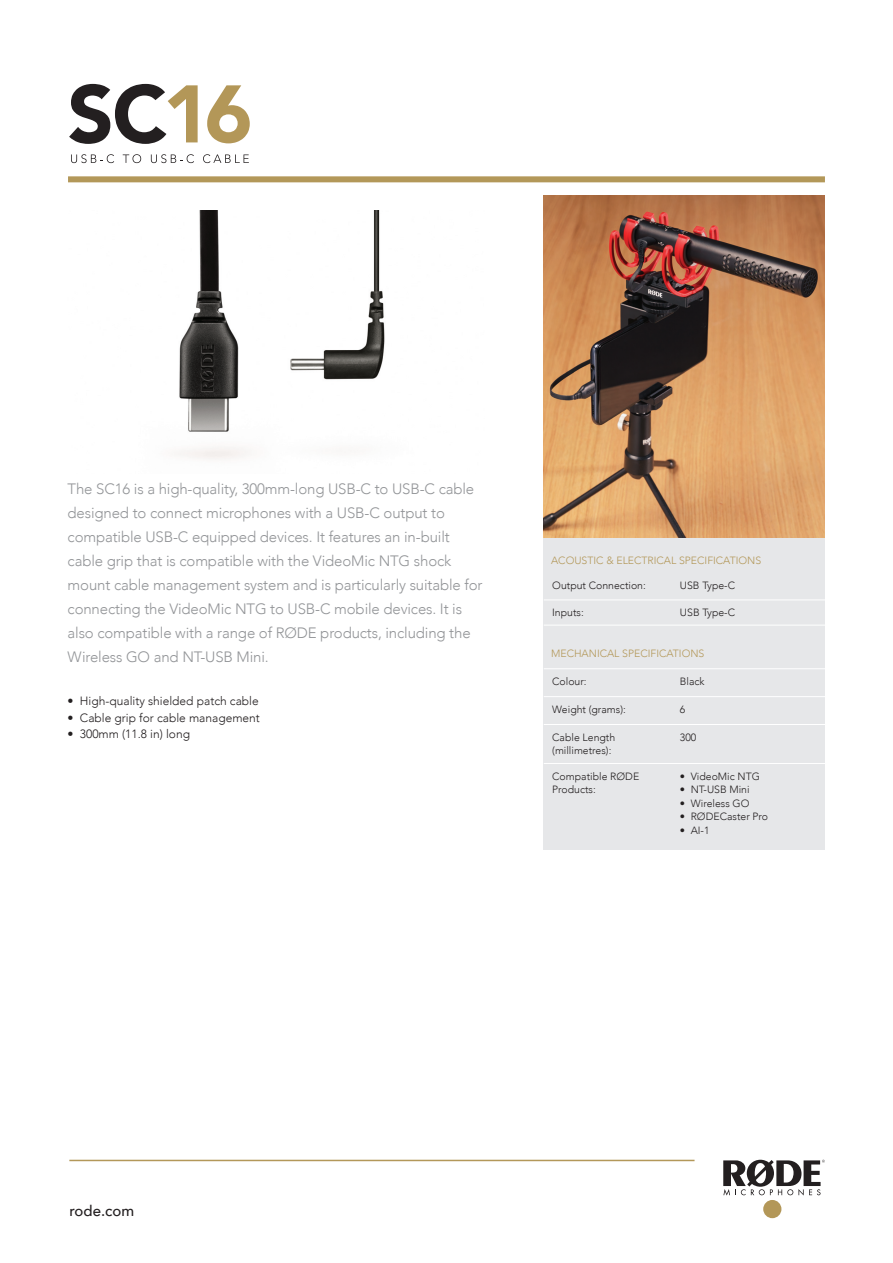
<style>
.page{position:relative;width:893px;height:1263px;background:#fff}
.page>*{position:absolute;margin:0;border:0;box-sizing:border-box;transform-origin:0 0}
.t1{font:300 15px/24px "Avenir";letter-spacing:-.01em;color:#939598}
.t2{font:500 15px "Avenir";color:#231f20}
.t3{font:300 12px "Avenir";color:#231f20}
.t4{font:300 10.5px/13.5px "Avenir";color:#231f20}
.t5{font:300 10.5px "Avenir";color:#b39859}
</style>
<div class="page">
<div style="left:544px;top:496px;width:281px;height:354px;background:#e6e7e9"></div>
<div style="left:68px;top:176px;width:757px;height:6px;background:#b39859"></div>
<hr style="left:544px;top:599px;width:285px;height:1px;background:#fff">
<hr style="left:544px;top:625px;width:285px;height:1px;background:#fff">
<hr style="left:544px;top:668px;width:283px;height:1px;background:#fff">
<hr style="left:544px;top:696px;width:283px;height:1px;background:#fff">
<hr style="left:544px;top:724px;width:283px;height:1px;background:#fff">
<hr style="left:544px;top:763px;width:283px;height:1px;background:#fff">
<hr style="left:69px;top:1160px;width:625px;height:1px;background:#b39859">
<svg style="left:723px;top:1160px;width:102px;height:35px"></svg>
<div style="left:763px;top:1200px;width:18px;height:18px;background:#b39758;border-radius:50%"></div>
<img style="left:544px;top:196px;width:281px;height:342px">
<svg style="left:71px;top:154px;width:43px;height:9px"></svg>
<svg style="left:123px;top:154px;width:18px;height:9px"></svg>
<svg style="left:151px;top:154px;width:43px;height:9px"></svg>
<svg style="left:203px;top:154px;width:46px;height:9px"></svg>
<svg style="left:69px;top:84px;width:129px;height:60px"></svg>
<svg style="left:207px;top:85px;width:43px;height:58px"></svg>
<img style="left:178px;top:210px;width:207px;height:250px">
<p class="t1" style="left:68px;top:477px;width:416px">The SC16 is a high-quality, 300mm-long USB-C to USB-C cable designed to connect microphones with a USB-C output to compatible USB-C equipped devices. It features an in-built cable grip that is compatible with the VideoMic NTG shock mount cable management system and is particularly suitable for connecting the VideoMic NTG to USB-C mobile devices. It is also compatible with a range of RØDE products, including the Wireless GO and NT-USB Mini.</p>
<p class="t3" style="left:68px;top:693px;width:193px">• High-quality shielded patch cable</p>
<p class="t3" style="left:68px;top:710px;width:194px">• Cable grip for cable management</p>
<p class="t3" style="left:68px;top:726px;width:124px">• 300mm (11.8 in) long</p>
<p class="t5" style="left:551px;top:553px;width:212px">ACOUSTIC &amp; ELECTRICAL SPECIFICATIONS</p>
<p class="t4" style="left:552px;top:578px;width:95px">Output Connection:</p>
<p class="t4" style="left:680px;top:578px;width:57px">USB Type-C</p>
<p class="t4" style="left:552px;top:606px;width:33px">Inputs:</p>
<p class="t4" style="left:680px;top:606px;width:57px">USB Type-C</p>
<p class="t5" style="left:551px;top:647px;width:155px">MECHANICAL SPECIFICATIONS</p>
<p class="t4" style="left:552px;top:675px;width:36px">Colour:</p>
<p class="t4" style="left:680px;top:675px;width:26px">Black</p>
<p class="t4" style="left:552px;top:703px;width:75px">Weight (grams):</p>
<p class="t4" style="left:680px;top:703px;width:7px">6</p>
<p class="t4" style="left:552px;top:731px;width:65px">Cable Length (millimetres):</p>
<p class="t4" style="left:680px;top:731px;width:18px">300</p>
<p class="t4" style="left:552px;top:770px;width:88px">Compatible RØDE<br>Products:</p>
<p class="t4" style="left:680px;top:770px;width:82px">• VideoMic NTG</p>
<p class="t4" style="left:680px;top:783px;width:71px">• NT-USB Mini</p>
<p class="t4" style="left:680px;top:797px;width:71px">• Wireless GO</p>
<p class="t4" style="left:680px;top:810px;width:90px">• RØDECaster Pro</p>
<p class="t4" style="left:680px;top:824px;width:31px">• AI-1</p>
<p class="t2" style="left:69px;top:1201px;width:66px">rode.com</p>
</div>
